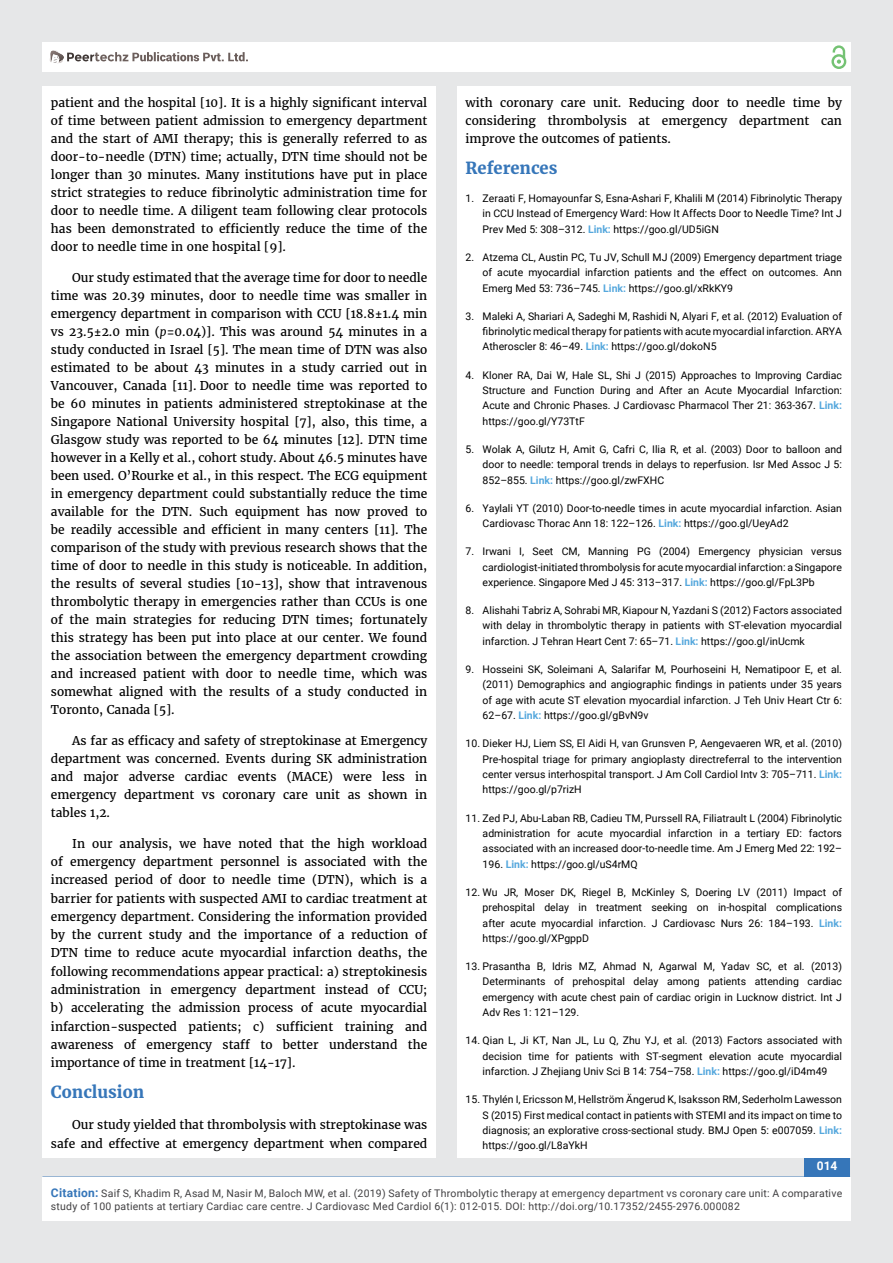
<style>
.page{position:relative;width:893px;height:1263px;background:#e6e7e8}
.page>*{position:absolute;margin:0;border:0;box-sizing:border-box;transform-origin:0 0}
.t1{font:700 16.5px "Merriweather";color:#3676b9}
.t2{font:12px/18px "Merriweather";color:#000;text-align:justify}
.t3{font:700 12px "Roboto";color:#fff}
.t4{font:10.5px/15.5px "Roboto";color:#000;text-align:justify}
.t5{font:10.5px/13.5px "Roboto";letter-spacing:.02em;color:#414042}
.s1{font-style:italic}
.s2{font-weight:700;color:#56a8dd}
.s3{font-weight:700;font-size:12px;color:#3676b9}
</style>
<div class="page">
<div style="left:42px;top:43px;width:808px;height:29px;background:#fff"></div>
<div style="left:831px;top:54px;width:15px;height:15px;border:2px solid #74c273;border-radius:50%"></div>
<svg style="left:831px;top:45px;width:15px;height:19px"></svg>
<div style="left:804px;top:1157px;width:46px;height:43px;background:#3676b9"></div>
<svg style="left:49px;top:50px;width:199px;height:14px"></svg>
<div style="left:42px;top:1177px;width:809px;height:43px;background:#fff"></div>
<div style="left:42px;top:87px;width:394px;height:1071px;background:#fff"></div>
<div style="left:457px;top:87px;width:393px;height:1071px;background:#fff"></div>
<p class="t2" style="left:51px;top:94px;width:378px">patient and the hospital [10]. It is a highly significant interval of time between patient admission to emergency department and the start of AMI therapy; this is generally referred to as door-to-needle (DTN) time; actually, DTN time should not be longer than 30 minutes. Many institutions have put in place strict strategies to reduce fibrinolytic administration time for door to needle time. A diligent team following clear protocols has been demonstrated to efficiently reduce the time of the door to needle time in one hospital [9].</p>
<p class="t2" style="left:51px;top:269px;width:378px;text-indent:21px">Our study estimated that the average time for door to needle time was 20.39 minutes, door to needle time was smaller in emergency department in comparison with CCU [18.8±1.4 min vs 23.5±2.0 min (<span class="s1">p</span>=0.04)]. This was around 54 minutes in a study conducted in Israel [5]. The mean time of DTN was also estimated to be about 43 minutes in a study carried out in Vancouver, Canada [11]. Door to needle time was reported to be 60 minutes in patients administered streptokinase at the Singapore National University hospital [7], also, this time, a Glasgow study was reported to be 64 minutes [12]. DTN time however in a Kelly et al., cohort study. About 46.5 minutes have been used. O’Rourke et al., in this respect. The ECG equipment in emergency department could substantially reduce the time available for the DTN. Such equipment has now proved to be readily accessible and efficient in many centers [11]. The comparison of the study with previous research shows that the time of door to needle in this study is noticeable. In addition, the results of several studies [10-13], show that intravenous thrombolytic therapy in emergencies rather than CCUs is one of the main strategies for reducing DTN times; fortunately this strategy has been put into place at our center. We found the association between the emergency department crowding and increased patient with door to needle time, which was somewhat aligned with the results of a study conducted in Toronto, Canada [5].</p>
<p class="t2" style="left:51px;top:731px;width:378px;text-indent:21px">As far as efficacy and safety of streptokinase at Emergency department was concerned. Events during SK administration and major adverse cardiac events (MACE) were less in emergency department vs coronary care unit as shown in tables 1,2.</p>
<p class="t2" style="left:51px;top:834px;width:378px;text-indent:21px">In our analysis, we have noted that the high workload of emergency department personnel is associated with the increased period of door to needle time (DTN), which is a barrier for patients with suspected AMI to cardiac treatment at emergency department. Considering the information provided by the current study and the importance of a reduction of DTN time to reduce acute myocardial infarction deaths, the following recommendations appear practical: a) streptokinesis administration in emergency department instead of CCU; b) accelerating the admission process of acute myocardial infarction-suspected patients; c) sufficient training and awareness of emergency staff to better understand the importance of time in treatment [14-17].</p>
<h1 class="t1" style="left:51px;top:1082px;width:95px">Conclusion</h1>
<p class="t2" style="left:51px;top:1116px;width:378px;text-align:right">Our study yielded that thrombolysis with streptokinase was safe and effective at emergency department when compared</p>
<p class="t2" style="left:466px;top:94px;width:378px">with coronary care unit. Reducing door to needle time by considering thrombolysis at emergency department can improve the outcomes of patients.</p>
<h1 class="t1" style="left:466px;top:158px;width:93px">References</h1>
<p class="t4" style="left:483px;top:191px;width:361px;text-indent:-17px">1. Zeraati F, Homayounfar S, Esna-Ashari F, Khalili M (2014) Fibrinolytic Therapy in CCU Instead of Emergency Ward: How It Affects Door to Needle Time? Int J Prev Med 5: 308–312. <span class="s2">Link:</span> https://goo.gl/UD5iGN</p>
<p class="t4" style="left:483px;top:250px;width:361px;text-indent:-17px">2. Atzema CL, Austin PC, Tu JV, Schull MJ (2009) Emergency department triage of acute myocardial infarction patients and the effect on outcomes. Ann Emerg Med 53: 736–745. <span class="s2">Link:</span> https://goo.gl/xRkKY9</p>
<p class="t4" style="left:483px;top:308px;width:361px;text-indent:-17px">3. Maleki A, Shariari A, Sadeghi M, Rashidi N, Alyari F, et al. (2012) Evaluation of fibrinolytic medical therapy for patients with acute myocardial infarction. ARYA Atheroscler 8: 46–49. <span class="s2">Link:</span> https://goo.gl/dokoN5</p>
<p class="t4" style="left:483px;top:367px;width:361px;text-indent:-17px">4. Kloner RA, Dai W, Hale SL, Shi J (2015) Approaches to Improving Cardiac Structure and Function During and After an Acute Myocardial Infarction:<br>Acute and Chronic Phases. J Cardiovasc Pharmacol Ther 21: 363-367. <span class="s2">Link: </span>https://goo.gl/Y73TtF</p>
<p class="t4" style="left:483px;top:442px;width:361px;text-indent:-17px">5. Wolak A, Gilutz H, Amit G, Cafri C, Ilia R, et al. (2003) Door to balloon and door to needle: temporal trends in delays to reperfusion. Isr Med Assoc J 5:<br>852–855. <span class="s2">Link:</span> https://goo.gl/zwFXHC</p>
<p class="t4" style="left:483px;top:500px;width:361px;text-indent:-17px">6. Yaylali YT (2010) Door-to-needle times in acute myocardial infarction. Asian<br>Cardiovasc Thorac Ann 18: 122–126. <span class="s2">Link:</span> https://goo.gl/UeyAd2</p>
<p class="t4" style="left:483px;top:544px;width:361px;text-indent:-17px">7. Irwani I, Seet CM, Manning PG (2004) Emergency physician versus cardiologist-initiated thrombolysis for acute myocardial infarction: a Singapore experience. Singapore Med J 45: 313–317. <span class="s2">Link:</span> https://goo.gl/FpL3Pb</p>
<p class="t4" style="left:483px;top:603px;width:361px;text-indent:-17px">8. Alishahi Tabriz A, Sohrabi MR, Kiapour N, Yazdani S (2012) Factors associated with delay in thrombolytic therapy in patients with ST-elevation myocardial infarction. J Tehran Heart Cent 7: 65–71. <span class="s2">Link:</span> https://goo.gl/inUcmk</p>
<p class="t4" style="left:483px;top:662px;width:361px;text-indent:-17px">9. Hosseini SK, Soleimani A, Salarifar M, Pourhoseini H, Nematipoor E, et al. (2011) Demographics and angiographic findings in patients under 35 years of age with acute ST elevation myocardial infarction. J Teh Univ Heart Ctr 6:<br>62–67. <span class="s2">Link:</span> https://goo.gl/gBvN9v</p>
<p class="t4" style="left:483px;top:736px;width:361px;text-indent:-17px">10. Dieker HJ, Liem SS, El Aidi H, van Grunsven P, Aengevaeren WR, et al. (2010)<br>Pre-hospital triage for primary angioplasty directreferral to the intervention center versus interhospital transport. J Am Coll Cardiol Intv 3: 705–711. <span class="s2">Link: </span>https://goo.gl/p7rizH</p>
<p class="t4" style="left:483px;top:810px;width:361px;text-indent:-17px">11. Zed PJ, Abu-Laban RB, Cadieu TM, Purssell RA, Filiatrault L (2004) Fibrinolytic administration for acute myocardial infarction in a tertiary ED: factors associated with an increased door-to-needle time. Am J Emerg Med 22: 192– 196. <span class="s2">Link:</span> https://goo.gl/uS4rMQ</p>
<p class="t4" style="left:483px;top:884px;width:361px;text-indent:-17px">12. Wu JR, Moser DK, Riegel B, McKinley S, Doering LV (2011) Impact of prehospital delay in treatment seeking on in-hospital complications after acute myocardial infarction. J Cardiovasc Nurs 26: 184–193. <span class="s2">Link: </span>https://goo.gl/XPgppD</p>
<p class="t4" style="left:483px;top:959px;width:361px;text-indent:-17px">13. Prasantha B, Idris MZ, Ahmad N, Agarwal M, Yadav SC, et al. (2013)<br>Determinants of prehospital delay among patients attending cardiac emergency with acute chest pain of cardiac origin in Lucknow district. Int J Adv Res 1: 121–129.</p>
<p class="t4" style="left:483px;top:1033px;width:361px;text-indent:-17px">14. Qian L, Ji KT, Nan JL, Lu Q, Zhu YJ, et al. (2013) Factors associated with decision time for patients with ST-segment elevation acute myocardial infarction. J Zhejiang Univ Sci B 14: 754–758. <span class="s2">Link:</span> https://goo.gl/iD4m49</p>
<p class="t4" style="left:483px;top:1092px;width:361px;text-indent:-17px">15. Thylén I, Ericsson M, Hellström Ängerud K, Isaksson RM, Sederholm Lawesson S (2015) First medical contact in patients with STEMI and its impact on time to diagnosis; an explorative cross-sectional study. BMJ Open 5: e007059. <span class="s2">Link: </span>https://goo.gl/L8aYkH</p>
<p class="t3" style="left:817px;top:1158px;width:22px">014</p>
<p class="t5" style="left:51px;top:1186px;width:793px"><span class="s3">Citation:</span> Saif S, Khadim R, Asad M, Nasir M, Baloch MW, et al. (2019) Safety of Thrombolytic therapy at emergency department vs coronary care unit: A comparative study of 100 patients at tertiary Cardiac care centre. J Cardiovasc Med Cardiol 6(1): 012-015. DOI: http://doi.org/10.17352/2455-2976.000082</p>
</div>
